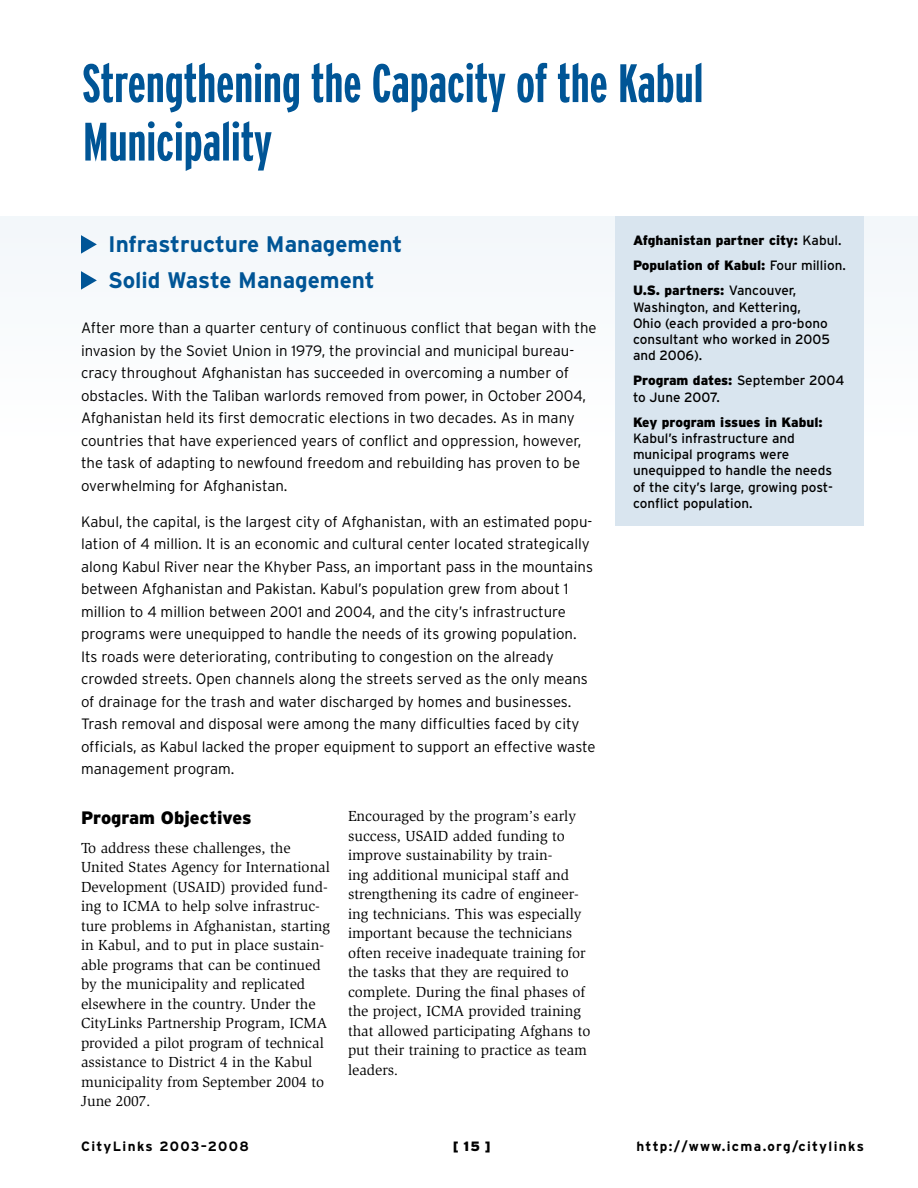
<style>
.page{position:relative;width:918px;height:1188px;background:#fff}
.page>*{position:absolute;margin:0;border:0;box-sizing:border-box;transform-origin:0 0}
.t1{font:700 extra-condensed 54px/58.5px "Interstate";color:#005596}
.t2{font:700 22.5px/36px "Interstate";color:#005596}
.t3{font:900 18px "Interstate";color:#000}
.t4{font:300 15px/22.5px "Interstate";color:#000}
.t5{font:15px/19.5px "Slimbach";color:#000}
.t6{font:13.5px/16.2px "Interstate";color:#000}
.t7{font:900 13.5px/25.2px "Interstate";color:#000}
.t8{font:700 13.5px "Interstate";letter-spacing:.1em;color:#000}
.s1{font-weight:400}
.s2{font-weight:900}
</style>
<div class="page">
<div style="left:0;top:216px;width:918px;height:230px;background:#f9fbfc"></div>
<svg style="left:81px;top:235px;width:16px;height:19px"></svg>
<svg style="left:81px;top:271px;width:16px;height:19px"></svg>
<div style="left:615px;top:216px;width:249px;height:310px;background:#d9e5ef"></div>
<h1 class="t1" style="left:82px;top:54px;width:623px">Strengthening the Capacity of the Kabul<br>Municipality</h1>
<h2 class="t2" style="left:108px;top:226px;width:296px">Infrastructure Management<br>Solid Waste Management</h2>
<p class="t4" style="left:81px;top:317px;width:517px">After more than a quarter century of continuous conflict that began with the invasion by the Soviet Union in 1979, the provincial and municipal bureau&shy;cracy throughout Afghanistan has succeeded in overcoming a number of obstacles. With the Taliban warlords removed from power, in October 2004, Afghanistan held its first democratic elections in two decades. As in many countries that have experienced years of conflict and oppression, however, the task of adapting to newfound freedom and rebuilding has proven to be overwhelming for Afghanistan.</p>
<p class="t4" style="left:81px;top:510px;width:516px">Kabul, the capital, is the largest city of Afghanistan, with an estimated popu&shy;lation of 4 million. It is an economic and cultural center located strategically along Kabul River near the Khyber Pass, an important pass in the mountains between Afghanistan and Pakistan. Kabul’s population grew from about 1 million to 4 million between 2001 and 2004, and the city’s infrastructure programs were unequipped to handle the needs of its growing population.<br>Its roads were deteriorating, contributing to congestion on the already crowded streets. Open channels along the streets served as the only means of drainage for the trash and water discharged by homes and businesses.<br>Trash removal and disposal were among the many difficulties faced by city officials, as Kabul lacked the proper equipment to support an effective waste management program.</p>
<p class="t3" style="left:81px;top:808px;width:172px">Program Objectives</p>
<p class="t5" style="left:81px;top:838px;width:250px">To address these challenges, the United States Agency for International Development (USAID) provided fund&shy;ing to ICMA to help solve infrastruc&shy;ture problems in Afghanistan, starting in Kabul, and to put in place sustain&shy;able programs that can be continued by the municipality and replicated elsewhere in the country. Under the CityLinks Partnership Program, ICMA provided a pilot program of technical assistance to District 4 in the Kabul municipality from September 2004 to June 2007.</p>
<p class="t5" style="left:348px;top:807px;width:244px">Encouraged by the program’s early success, USAID added funding to improve sustainability by train-<br>ing additional municipal staff and strengthening its cadre of engineer&shy;ing technicians. This was especially important because the technicians often receive inadequate training for the tasks that they are required to complete. During the final phases of the project, ICMA provided training that allowed participating Afghans to put their training to practice as team leaders.</p>
<p class="t7" style="left:633px;top:227px;width:214px">Afghanistan partner city: <span class="s1">Kabul.<br></span>Population of Kabul: <span class="s1">Four million.<br></span>U.S. partners: <span class="s1">Vancouver,</span></p>
<p class="t6" style="left:633px;top:299px;width:199px">Washington, and Kettering,<br>Ohio (each provided a pro-bono consultant who worked in 2005 and 2006).</p>
<p class="t6" style="left:633px;top:372px;width:213px"><span class="s2">Program dates:</span> September 2004 to June 2007.</p>
<p class="t7" style="left:633px;top:409px;width:191px">Key program issues in Kabul:</p>
<p class="t6" style="left:633px;top:430px;width:202px">Kabul’s infrastructure and municipal programs were unequipped to handle the needs of the city’s large, growing post&shy;conflict population.</p>
<p class="t8" style="left:81px;top:1139px;width:169px">CityLinks 2003–2008</p>
<p class="t7" style="left:453px;top:1133px;width:39px">[ 15 ]</p>
<p class="t8" style="left:636px;top:1139px;width:229px">http://www.icma.org/citylinks</p>
</div>
